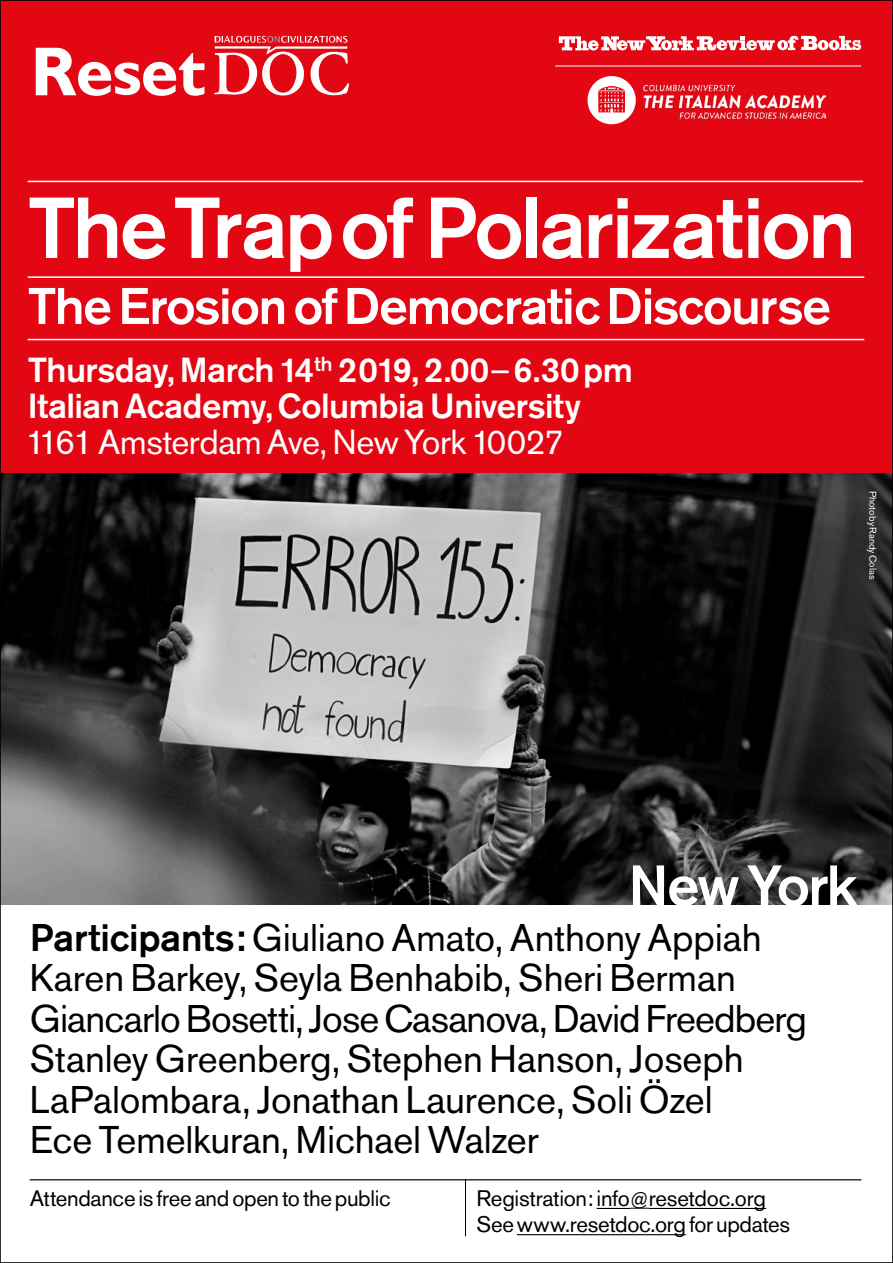
<style>
.page{position:relative;width:893px;height:1263px;background:#fff}
.page>*{position:absolute;margin:0;border:0;box-sizing:border-box;transform-origin:0 0}
.t1{font:500 85.5px "Akzidenz Grotesk BE";letter-spacing:-.035em;color:#fff}
.t2{font:500 57px "Akzidenz Grotesk BE";letter-spacing:-.035em;color:#fff}
.t3{font:500 51px "Akzidenz Grotesk BE";letter-spacing:-.025em;color:#fff}
.t4{font:38.25px/40.5px "Akzidenz Grotesk BE";letter-spacing:-.005em;color:#000}
.t5{font:500 34.5px/36px "Akzidenz Grotesk BE";letter-spacing:-.015em;color:#fff}
.t6{font:34.5px "Akzidenz Grotesk BE";letter-spacing:-.02em;color:#fff}
.t7{font:22.35px/26.2px "Akzidenz Grotesk BE";letter-spacing:-.015em;color:#000}
.t8{font:9.75px "Akzidenz Grotesk BE";letter-spacing:.005em;color:#fff}
.s1{font-weight:400}
.s2{font-weight:500}
.s3{font-size:19.65px}
</style>
<div class="page">
<div style="left:0;top:0;width:893px;height:599px;background:#e30613"></div>
<img style="left:2px;top:474px;width:889px;height:431px">
<svg style="left:36px;top:48px;width:168px;height:48px"></svg>
<svg style="left:214px;top:36px;width:135px;height:60px"></svg>
<hr style="left:28px;top:276px;width:836px;height:2px;background:#fff">
<hr style="left:28px;top:339px;width:836px;height:1px;background:#fff">
<hr style="left:28px;top:181px;width:835px;height:1px;background:#fff">
<hr style="left:555px;top:66px;width:306px;height:1px;background:#fff">
<img style="left:642px;top:84px;width:183px;height:35px">
<div style="left:587px;top:76px;width:49px;height:48px;background:#fff;border-radius:50%"></div>
<svg style="left:597px;top:86px;width:29px;height:26px"></svg>
<svg style="left:559px;top:36px;width:302px;height:14px"></svg>
<hr style="left:30px;top:1179px;width:831px;height:1px;background:#000">
<hr style="left:597px;top:1208px;width:33px;height:1px;background:#000">
<svg style="left:630px;top:1208px;width:19px;height:1px"></svg>
<hr style="left:649px;top:1208px;width:117px;height:1px;background:#000">
<hr style="left:517px;top:1234px;width:169px;height:1px;background:#000">
<hr style="left:465px;top:1179px;width:1px;height:57px;background:#000">
<h1 class="t1" style="left:28px;top:176px;width:830px">The Trap of Polarization</h1>
<h3 class="t3" style="left:28px;top:275px;width:805px">The Erosion of Democratic Discourse</h3>
<p class="t5" style="left:28px;top:352px;width:607px">Thursday, March 14<sup>th</sup> 2019, 2.00<span class="s1">–</span>6.30 pm<br>Italian Academy, Columbia University</p>
<p class="t6" style="left:25px;top:422px;width:540px">1161 Amsterdam Ave, New York 10027</p>
<p class="t8" style="left:879px;top:490px;width:90px;rotate:90deg">Photo by Randy Colas</p>
<h2 class="t2" style="left:628px;top:851px;width:231px">New York</h2>
<p class="t4" style="left:30px;top:917px;width:779px"><span class="s2">Participants:</span> Giuliano Amato, Anthony Appiah Karen Barkey, Seyla Benhabib, Sheri Berman Giancarlo Bosetti, Jose Casanova, David Freedberg Stanley Greenberg, Stephen Hanson, Joseph LaPalombara, Jonathan Laurence, Soli Özel<br>Ece Temelkuran, Michael Walzer</p>
<p class="t7" style="left:30px;top:1185px;width:362px">Attendance is free and open to the public</p>
<p class="t7" style="left:476px;top:1185px;width:315px">Registration: info<span class="s3">@</span>resetdoc.org<br>See www.resetdoc.org for updates</p>
</div>
